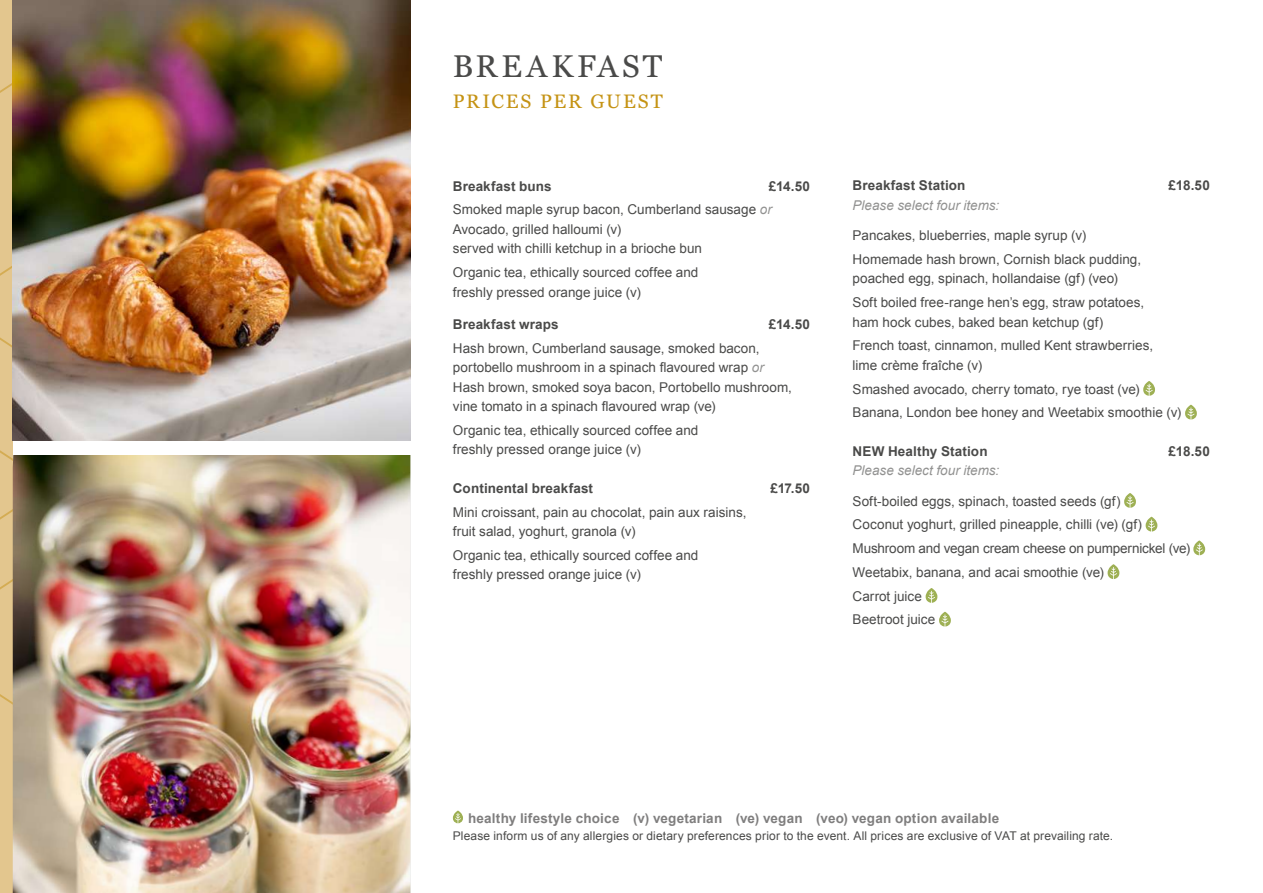
<style>
.page{position:relative;width:1263px;height:893px;background:#fff}
.page>*{position:absolute;margin:0;border:0;box-sizing:border-box;transform-origin:0 0}
.t1{font:31.5px "Georgia";letter-spacing:.125em;color:#4a4a49}
.t2{font:19.5px "Georgia";letter-spacing:.1em;color:#c59314}
.t3{font:13.5px/23.7px "Arial";color:#4a4a49}
.t4{font:700 13.5px "Arial";letter-spacing:.01em;color:#4a4a49}
.t5{font:700 13.5px "Arial";letter-spacing:.015em;color:#7f7e7e}
.t6{font:italic 13.5px "Arial";color:#929291}
.t7{font:12px "Arial";letter-spacing:.01em;color:#4a4a49}
.s1{font-weight:700}
.s2{font-style:italic;color:#929291}
</style>
<div class="page">
<svg style="left:0;top:0;width:13px;height:893px;background:#dec18a"></svg>
<svg style="left:453px;top:810px;width:10px;height:13px"></svg>
<img style="left:13px;top:0;width:397px;height:440px">
<img style="left:13px;top:455px;width:397px;height:438px">
<svg style="left:1143px;top:381px;width:12px;height:15px"></svg>
<svg style="left:1185px;top:405px;width:12px;height:15px"></svg>
<svg style="left:1124px;top:493px;width:12px;height:15px"></svg>
<svg style="left:1145px;top:517px;width:12px;height:15px"></svg>
<svg style="left:1193px;top:540px;width:12px;height:15px"></svg>
<svg style="left:1107px;top:564px;width:12px;height:15px"></svg>
<svg style="left:926px;top:588px;width:11px;height:15px"></svg>
<svg style="left:939px;top:612px;width:12px;height:15px"></svg>
<h1 class="t1" style="left:453px;top:43px;width:211px">BREAKFAST</h1>
<h2 class="t2" style="left:453px;top:87px;width:211px">PRICES PER GUEST</h2>
<p class="t3" style="left:453px;top:174px;width:359px;text-indent:316px"><span class="s1">£14.50<br></span>Smoked maple syrup bacon, Cumberland sausage <span class="s2">or</span></p>
<p class="t3" style="left:453px;top:219px;width:251px;line-height:19.5px">Avocado, grilled halloumi (v)<br>served with chilli ketchup in a brioche bun</p>
<p class="t3" style="left:453px;top:263px;width:247px;line-height:19.5px">Organic tea, ethically sourced coffee and freshly pressed orange juice (v)</p>
<p class="t4" style="left:453px;top:315px;width:107px">Breakfast wraps</p>
<p class="t4" style="left:769px;top:315px;width:43px">£14.50</p>
<p class="t3" style="left:453px;top:338px;width:341px;line-height:19.5px">Hash brown, Cumberland sausage, smoked bacon, portobello mushroom in a spinach flavoured wrap <span class="s2">or </span>Hash brown, smoked soya bacon, Portobello mushroom, vine tomato in a spinach flavoured wrap (ve)</p>
<p class="t3" style="left:453px;top:420px;width:247px;line-height:19.5px">Organic tea, ethically sourced coffee and freshly pressed orange juice (v)</p>
<p class="t4" style="left:453px;top:479px;width:142px">Continental breakfast</p>
<p class="t4" style="left:770px;top:479px;width:41px">£17.50</p>
<p class="t3" style="left:453px;top:502px;width:295px;line-height:19.5px">Mini croissant, pain au chocolat, pain aux raisins, fruit salad, yoghurt, granola (v)</p>
<p class="t3" style="left:453px;top:546px;width:247px;line-height:19.5px">Organic tea, ethically sourced coffee and freshly pressed orange juice (v)</p>
<p class="t4" style="left:453px;top:177px;width:100px">Breakfast buns</p>
<p class="t4" style="left:853px;top:177px;width:114px">Breakfast Station</p>
<p class="t4" style="left:1168px;top:177px;width:43px">£18.50</p>
<p class="t6" style="left:853px;top:196px;width:148px">Please select four items:</p>
<p class="t3" style="left:853px;top:224px;width:290px">Pancakes, blueberries, maple syrup (v)<br>Homemade hash brown, Cornish black pudding,</p>
<p class="t3" style="left:853px;top:267px;width:293px">poached egg, spinach, hollandaise (gf) (veo)<br>Soft boiled free-range hen’s egg, straw potatoes,</p>
<p class="t3" style="left:853px;top:310px;width:302px">ham hock cubes, baked bean ketchup (gf)<br>French toast, cinnamon, mulled Kent strawberries,</p>
<p class="t3" style="left:853px;top:353px;width:330px">lime crème fraîche (v)<br>Smashed avocado, cherry tomato, rye toast (ve)<br>Banana, London bee honey and Weetabix smoothie (v)</p>
<p class="t4" style="left:853px;top:442px;width:136px">NEW Healthy Station</p>
<p class="t4" style="left:1168px;top:442px;width:43px">£18.50</p>
<p class="t6" style="left:853px;top:462px;width:148px">Please select four items:</p>
<p class="t3" style="left:853px;top:489px;width:339px">Soft-boiled eggs, spinach, toasted seeds (gf)<br>Coconut yoghurt, grilled pineapple, chilli (ve) (gf)<br>Mushroom and vegan cream cheese on pumpernickel (ve)<br>Weetabix, banana, and acai smoothie (ve)<br>Carrot juice<br>Beetroot juice</p>
<p class="t5" style="left:468px;top:810px;width:532px">healthy lifestyle choice (v) vegetarian (ve) vegan (veo) vegan option available</p>
<p class="t7" style="left:453px;top:828px;width:662px">Please inform us of any allergies or dietary preferences prior to the event. All prices are exclusive of VAT at prevailing rate.</p>
</div>
